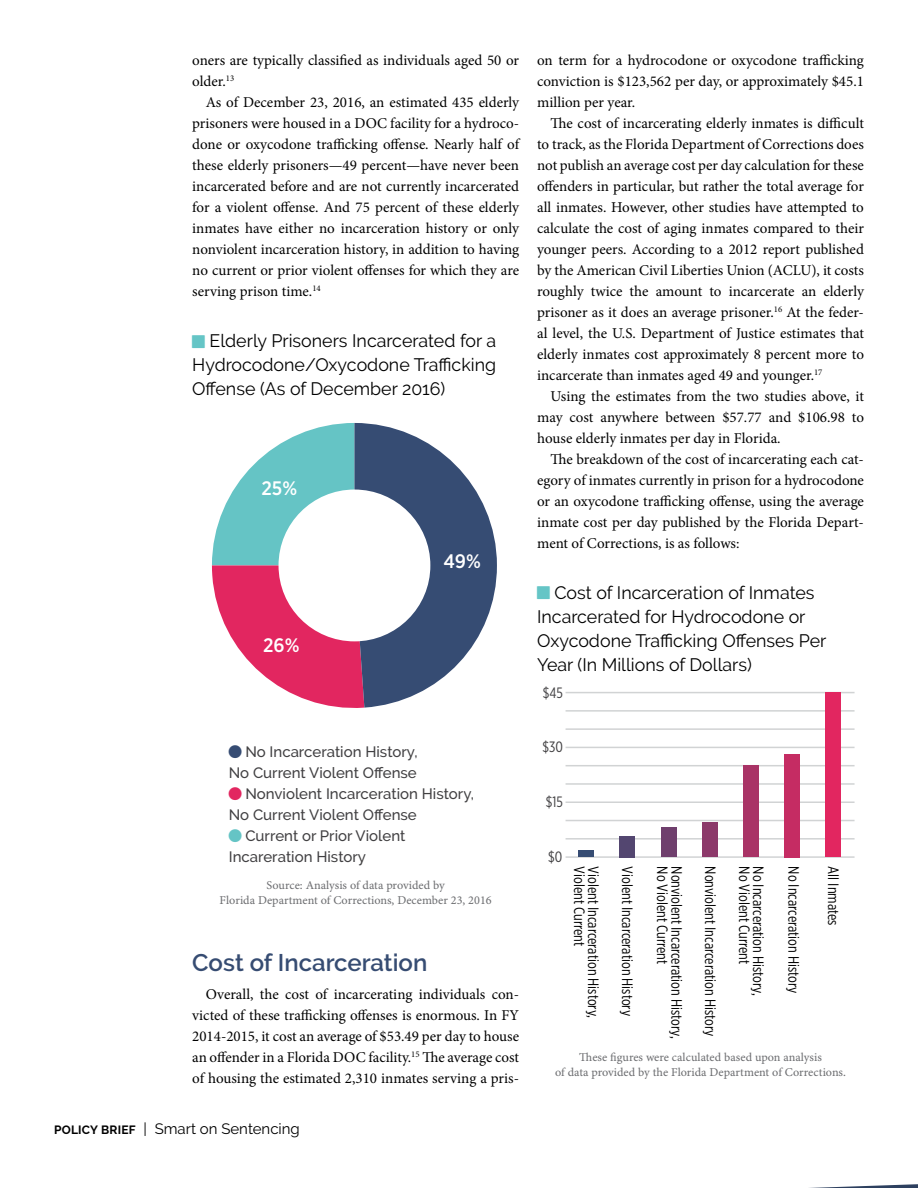
<style>
.page{position:relative;width:918px;height:1188px;background:#fff}
.page>*{position:absolute;margin:0;border:0;box-sizing:border-box;transform-origin:0 0}
.t1{font:600 24px "Raleway";color:#364c72}
.t2{font:500 19.5px "Gotham Narrow";color:#fff}
.t3{font:18px/24px "Raleway";color:#000;text-align:justify}
.t4{font:15px/21px "Minion Pro";color:#000;text-align:justify}
.t5{font:15px "Gotham X Narrow";color:#000}
.t6{font:500 15px/21px "Raleway";color:#414042}
.t7{font:15px "Raleway";color:#000}
.t8{font:15px "Gotham X Narrow";color:#414042}
.t9{font:12px/15px "Minion Pro Capt";color:#6d6e71;text-align:center}
.s1{color:#364c73}
.s2{color:#e22660}
.s3{color:#65c4c5}
.s4{font-weight:700;font-size:12px}
</style>
<div class="page">
<svg style="left:212px;top:423px;width:285px;height:285px"></svg>
<div style="left:279px;top:490px;width:151px;height:151px;background:#fff;border-radius:50%"></div>
<hr style="left:566px;top:856px;width:289px;height:2px;background:#d1d3d4">
<hr style="left:566px;top:838px;width:289px;height:2px;background:#d1d3d4">
<hr style="left:566px;top:820px;width:289px;height:1px;background:#d1d3d4">
<hr style="left:566px;top:801px;width:289px;height:2px;background:#d1d3d4">
<hr style="left:566px;top:783px;width:289px;height:2px;background:#d1d3d4">
<hr style="left:566px;top:765px;width:289px;height:1px;background:#d1d3d4">
<hr style="left:566px;top:747px;width:289px;height:1px;background:#d1d3d4">
<hr style="left:566px;top:728px;width:289px;height:2px;background:#d1d3d4">
<hr style="left:566px;top:710px;width:289px;height:2px;background:#d1d3d4">
<hr style="left:566px;top:692px;width:289px;height:1px;background:#d1d3d4">
<div style="left:579px;top:850px;width:15px;height:7px;background:#364c73"></div>
<div style="left:620px;top:836px;width:15px;height:21px;background:#534670"></div>
<div style="left:661px;top:827px;width:15px;height:30px;background:#6f3f6d"></div>
<div style="left:702px;top:823px;width:15px;height:34px;background:#8c396a"></div>
<div style="left:743px;top:766px;width:16px;height:91px;background:#a93366"></div>
<div style="left:784px;top:754px;width:16px;height:103px;background:#c52c63"></div>
<div style="left:825px;top:693px;width:16px;height:164px;background:#e22660"></div>
<svg style="left:809px;top:1184px;width:109px;height:4px"></svg>
<p class="t4" style="left:192px;top:50px;width:328px">oners are typically classified as individuals aged 50 or older.<sup>13</sup></p>
<p class="t4" style="left:192px;top:92px;width:328px;text-indent:14px">As of December 23, 2016, an estimated 435 elderly prisoners were housed in a DOC facility for a hydroco&shy;done or oxycodone trafficking offense. Nearly half of these elderly prisoners—49 percent—have never been incarcerated before and are not currently incarcerated for a violent offense. And 75 percent of these elderly inmates have either no incarceration history or only nonviolent incarceration history, in addition to having no current or prior violent offenses for which they are serving prison time.<sup>14</sup></p>
<p class="t3" style="left:192px;top:329px;width:305px;text-indent:17px">Elderly Prisoners Incarcerated for a Hydrocodone/Oxycodone Trafficking Offense (As of December 2016)</p>
<h2 class="t2" style="left:261px;top:475px;width:37px">25%</h2>
<h2 class="t2" style="left:263px;top:633px;width:38px">26%</h2>
<h2 class="t2" style="left:443px;top:549px;width:39px">49%</h2>
<p class="t6" style="left:229px;top:741px;width:190px"><span class="s1">○</span> No Incarceration History,<br>No Current Violent Offense</p>
<p class="t6" style="left:229px;top:783px;width:247px"><span class="s2">○</span> Nonviolent Incarceration History,<br>No Current Violent Offense</p>
<p class="t6" style="left:229px;top:825px;width:178px"><span class="s3">○</span> Current or Prior Violent<br>Incareration History</p>
<p class="t9" style="left:220px;top:878px;width:274px">Source: Analysis of data provided by<br>Florida Department of Corrections, December 23, 2016</p>
<h1 class="t1" style="left:192px;top:949px;width:237px">Cost of Incarceration</h1>
<p class="t4" style="left:192px;top:983px;width:328px;text-indent:14px">Overall, the cost of incarcerating individuals con&shy;victed of these trafficking offenses is enormous. In FY 2014-2015, it cost an average of $53.49 per day to house an offender in a Florida DOC facility.<sup>15</sup> The average cost of housing the estimated 2,310 inmates serving a pris-</p>
<p class="t7" style="left:54px;top:1120px;width:247px"><span class="s4">POLICY BRIEF</span> | Smart on Sentencing</p>
<p class="t4" style="left:537px;top:50px;width:328px">on term for a hydrocodone or oxycodone trafficking conviction is $123,562 per day, or approximately $45.1 million per year.</p>
<p class="t4" style="left:537px;top:113px;width:328px;text-indent:14px">The cost of incarcerating elderly inmates is difficult to track, as the Florida Department of Corrections does not publish an average cost per day calculation for these offenders in particular, but rather the total average for all inmates. However, other studies have attempted to calculate the cost of aging inmates compared to their younger peers. According to a 2012 report published by the American Civil Liberties Union (ACLU), it costs roughly twice the amount to incarcerate an elderly prisoner as it does an average prisoner.<sup>16</sup> At the feder&shy;al level, the U.S. Department of Justice estimates that elderly inmates cost approximately 8 percent more to incarcerate than inmates aged 49 and younger.<sup>17</sup></p>
<p class="t4" style="left:537px;top:386px;width:328px;text-indent:14px">Using the estimates from the two studies above, it may cost anywhere between $57.77 and $106.98 to house elderly inmates per day in Florida.</p>
<p class="t4" style="left:537px;top:449px;width:328px;text-indent:14px">The breakdown of the cost of incarcerating each cat&shy;egory of inmates currently in prison for a hydrocodone or an oxycodone trafficking offense, using the average inmate cost per day published by the Florida Depart&shy;ment of Corrections, is as follows:</p>
<p class="t3" style="left:537px;top:581px;width:291px;text-align:left;text-indent:17px">Cost of Incarceration of Inmates Incarcerated for Hydrocodone or Oxycodone Trafficking Offenses Per Year (In Millions of Dollars)</p>
<p class="t8" style="left:543px;top:684px;width:22px">$45</p>
<p class="t8" style="left:542px;top:738px;width:22px">$30</p>
<p class="t8" style="left:546px;top:792px;width:19px">$15</p>
<p class="t8" style="left:548px;top:848px;width:16px">$0</p>
<p class="t5" style="left:588px;top:866px;width:82px;rotate:90deg">Violent Current</p>
<p class="t5" style="left:602px;top:866px;width:153px;rotate:90deg">Violent Incarceration History,</p>
<p class="t5" style="left:636px;top:866px;width:151px;rotate:90deg">Violent Incarceration History</p>
<p class="t5" style="left:671px;top:866px;width:100px;rotate:90deg">No Violent Current</p>
<p class="t5" style="left:686px;top:866px;width:174px;rotate:90deg">Nonviolent Incarceration History,</p>
<p class="t5" style="left:719px;top:866px;width:172px;rotate:90deg">Nonviolent Incarceration History</p>
<p class="t5" style="left:753px;top:866px;width:100px;rotate:90deg">No Violent Current</p>
<p class="t5" style="left:767px;top:866px;width:131px;rotate:90deg">No Incarceration History,</p>
<p class="t5" style="left:803px;top:866px;width:129px;rotate:90deg">No Incarceration History</p>
<p class="t5" style="left:842px;top:866px;width:61px;rotate:90deg">All Inmates</p>
<p class="t9" style="left:555px;top:1050px;width:292px">These figures were calculated based upon analysis<br>of data provided by the Florida Department of Corrections.</p>
</div>
